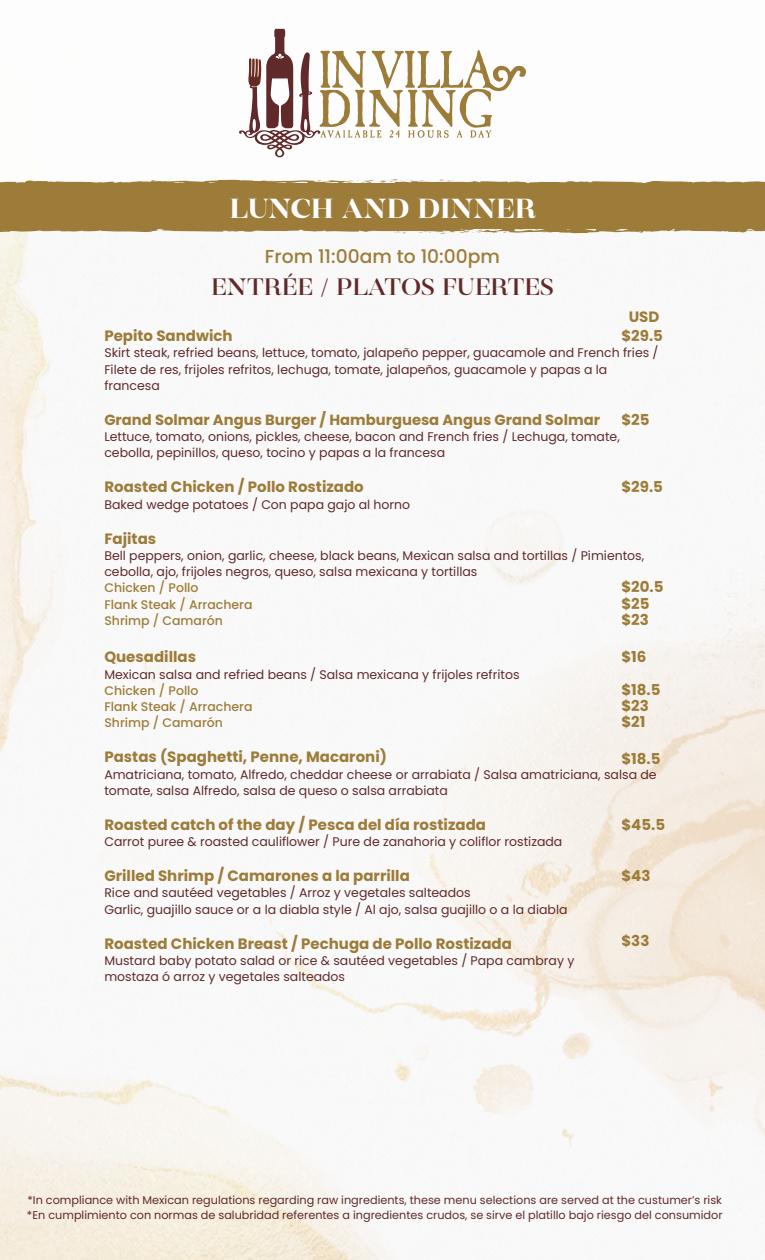
<style>
.page{position:relative;width:765px;height:1260px;background:#fff}
.page>*{position:absolute;margin:0;border:0;box-sizing:border-box;transform-origin:0 0}
.t1{font:27.5px "MADE Coachella";color:#fff}
.t2{font:300 23.75px "MADE Coachella";color:#60292a}
.t3{font:500 18.75px "Poppins";color:#9d7c39}
.t4{font:700 15px/16.2px "Poppins";color:#9d7c39}
.t5{font:700 14.75px "Poppins";color:#9d7c39}
.t6{font:12.5px/16.2px "Poppins";color:#60292a}
.t7{font:500 12.5px/16.2px "Poppins";color:#9d7c39}
.t8{font:11.25px/14.9px "Poppins";color:#60292a}
</style>
<div class="page">
<img style="left:0;top:234px;width:765px;height:1026px">
<svg style="left:0;top:179px;width:765px;height:55px;background:#a6884c"></svg>
<svg style="left:239px;top:29px;width:287px;height:128px"></svg>
<h1 class="t1" style="left:229px;top:192px;width:308px">LUNCH AND DINNER</h1>
<h3 class="t3" style="left:265px;top:246px;width:237px">From 11:00am to 10:00pm</h3>
<h2 class="t2" style="left:211px;top:272px;width:344px">ENTRÉE / PLATOS FUERTES</h2>
<p class="t4" style="left:629px;top:309px;width:32px">USD</p>
<p class="t4" style="left:104px;top:328px;width:130px">Pepito Sandwich</p>
<p class="t6" style="left:104px;top:345px;width:556px">Skirt steak, refried beans, lettuce, tomato, jalapeño pepper, guacamole and French fries /<br>Filete de res, frijoles refritos, lechuga, tomate, jalapeños, guacamole y papas a la francesa</p>
<p class="t5" style="left:104px;top:411px;width:497px">Grand Solmar Angus Burger / Hamburguesa Angus Grand Solmar</p>
<p class="t6" style="left:104px;top:429px;width:517px">Lettuce, tomato, onions, pickles, cheese, bacon and French fries / Lechuga, tomate, cebolla, pepinillos, queso, tocino y papas a la francesa</p>
<p class="t4" style="left:104px;top:479px;width:261px">Roasted Chicken / Pollo Rostizado</p>
<p class="t6" style="left:104px;top:496px;width:307px">Baked wedge potatoes / Con papa gajo al horno</p>
<p class="t4" style="left:104px;top:530px;width:53px">Fajitas</p>
<p class="t6" style="left:104px;top:547px;width:541px">Bell peppers, onion, garlic, cheese, black beans, Mexican salsa and tortillas / Pimientos, cebolla, ajo, frijoles negros, queso, salsa mexicana y tortillas</p>
<p class="t7" style="left:104px;top:580px;width:150px">Chicken / Pollo<br>Flank Steak / Arrachera<br>Shrimp / Camarón</p>
<p class="t4" style="left:104px;top:649px;width:93px">Quesadillas</p>
<p class="t6" style="left:104px;top:666px;width:417px">Mexican salsa and refried beans / Salsa mexicana y frijoles refritos</p>
<p class="t7" style="left:104px;top:682px;width:150px">Chicken / Pollo<br>Flank Steak / Arrachera<br>Shrimp / Camarón</p>
<p class="t4" style="left:104px;top:749px;width:284px">Pastas (Spaghetti, Penne, Macaroni)</p>
<p class="t6" style="left:104px;top:766px;width:554px">Amatriciana, tomato, Alfredo, cheddar cheese or arrabiata / Salsa amatriciana, salsa de tomate, salsa Alfredo, salsa de queso o salsa arrabiata</p>
<p class="t4" style="left:104px;top:817px;width:383px">Roasted catch of the day / Pesca del día rostizada</p>
<p class="t6" style="left:104px;top:834px;width:460px">Carrot puree &amp; roasted cauliflower / Pure de zanahoria y coliflor rostizada</p>
<p class="t4" style="left:104px;top:868px;width:307px">Grilled Shrimp / Camarones a la parrilla</p>
<p class="t6" style="left:104px;top:885px;width:465px">Rice and sautéed vegetables / Arroz y vegetales salteados<br>Garlic, guajillo sauce or a la diabla style / Al ajo, salsa guajillo o a la diabla</p>
<p class="t4" style="left:104px;top:935px;width:409px">Roasted Chicken Breast / Pechuga de Pollo Rostizada</p>
<p class="t6" style="left:104px;top:952px;width:472px">Mustard baby potato salad or rice &amp; sautéed vegetables / Papa cambray y mostaza ó arroz y vegetales salteados</p>
<p class="t4" style="left:621px;top:328px;width:43px">$29.5</p>
<p class="t4" style="left:621px;top:412px;width:30px">$25</p>
<p class="t4" style="left:621px;top:479px;width:43px">$29.5</p>
<p class="t4" style="left:621px;top:579px;width:44px">$20.5 $25 $23</p>
<p class="t4" style="left:621px;top:641px;width:41px;line-height:32.5px">$16 $18.5</p>
<p class="t4" style="left:621px;top:698px;width:29px">$23 $21</p>
<p class="t4" style="left:621px;top:750px;width:41px">$18.5</p>
<p class="t4" style="left:621px;top:817px;width:45px">$45.5</p>
<p class="t4" style="left:621px;top:868px;width:31px">$43</p>
<p class="t4" style="left:621px;top:933px;width:30px">$33</p>
<p class="t8" style="left:27px;top:1193px;width:697px">*In compliance with Mexican regulations regarding raw ingredients, these menu selections are served at the custumer’s risk *En cumplimiento con normas de salubridad referentes a ingredientes crudos, se sirve el platillo bajo riesgo del consumidor</p>
</div>
